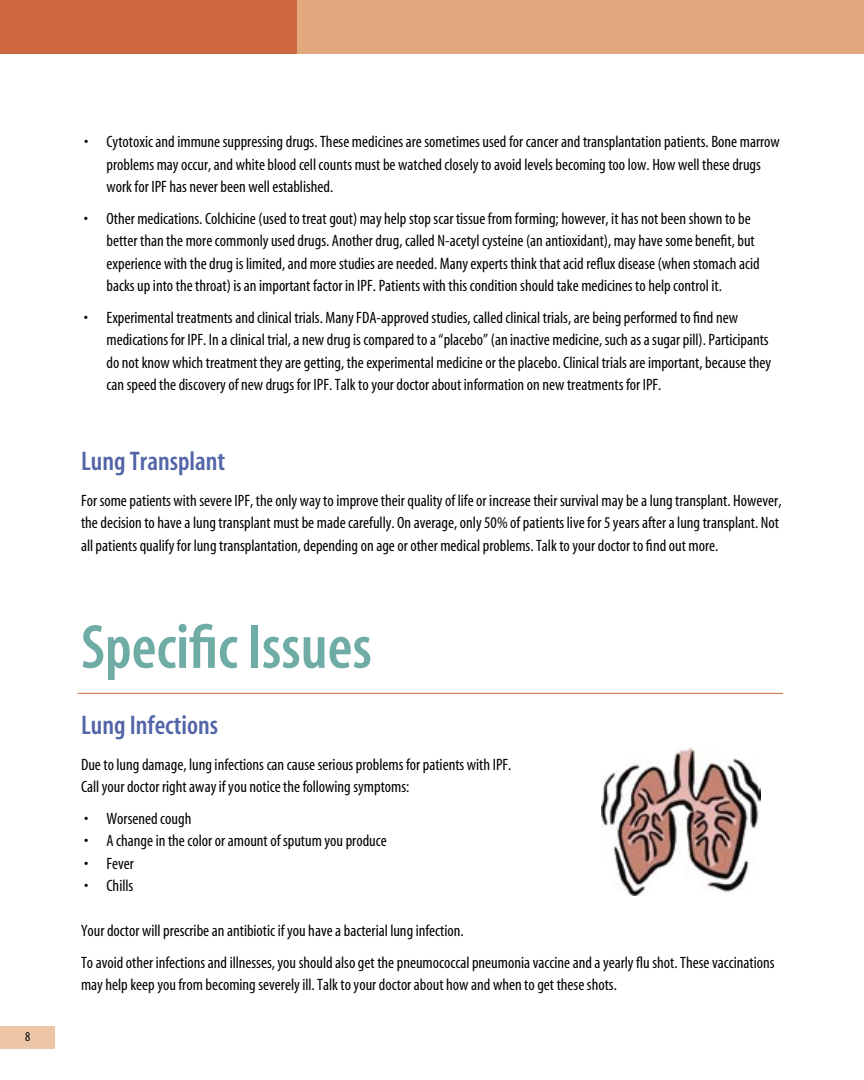
<style>
.page{position:relative;width:864px;height:1080px;background:#fff}
.page>*{position:absolute;margin:0;border:0;box-sizing:border-box;transform-origin:0 0}
.t1{font:63px "Myriad MM 565 300";color:#6faca5}
.t2{font:27px "Myriad MM 565 300";color:#5365a8}
.t3{font:16.5px/22.5px "Myriad MM 400 300";color:#000}
.t4{font:13.5px "Myriad MM 400 300";color:#000}
</style>
<div class="page">
<div style="left:0;top:0;width:54px;height:54px;background:#ce693f"></div>
<div style="left:297px;top:0;width:567px;height:54px;background:#e2a87e"></div>
<div style="left:54px;top:0;width:243px;height:54px;background:#ce693f"></div>
<div style="left:0;top:1027px;width:55px;height:22px;background:#ecc6a6"></div>
<img style="left:602px;top:747px;width:158px;height:149px">
<hr style="left:78px;top:693px;width:705px;height:1px;background:#ce693f">
<p class="t4" style="left:25px;top:1030px;width:7px">8</p>
<p class="t3" style="left:106px;top:131px;width:675px;text-indent:-22px">• Cytotoxic and immune suppressing drugs. These medicines are sometimes used for cancer and transplantation patients. Bone marrow problems may occur, and white blood cell counts must be watched closely to avoid levels becoming too low. How well these drugs work for IPF has never been well established.</p>
<p class="t3" style="left:106px;top:208px;width:655px;text-indent:-23px">• Other medications. Colchicine (used to treat gout) may help stop scar tissue from forming; however, it has not been shown to be better than the more commonly used drugs. Another drug, called N-acetyl cysteine (an antioxidant), may have some benefit, but experience with the drug is limited, and more studies are needed. Many experts think that acid reflux disease (when stomach acid backs up into the throat) is an important factor in IPF. Patients with this condition should take medicines to help control it.</p>
<p class="t3" style="left:106px;top:307px;width:666px;text-indent:-23px">• Experimental treatments and clinical trials. Many FDA-approved studies, called clinical trials, are being performed to find new medications for IPF. In a clinical trial, a new drug is compared to a “placebo” (an inactive medicine, such as a sugar pill). Participants do not know which treatment they are getting, the experimental medicine or the placebo. Clinical trials are important, because they can speed the discovery of new drugs for IPF. Talk to your doctor about information on new treatments for IPF.</p>
<h2 class="t2" style="left:81px;top:448px;width:146px">Lung Transplant</h2>
<p class="t3" style="left:81px;top:490px;width:702px">For some patients with severe IPF, the only way to improve their quality of life or increase their survival may be a lung transplant. However, the decision to have a lung transplant must be made carefully. On average, only 50% of patients live for 5 years after a lung transplant. Not all patients qualify for lung transplantation, depending on age or other medical problems. Talk to your doctor to find out more.</p>
<h1 class="t1" style="left:81px;top:616px;width:292px">Specific Issues</h1>
<h2 class="t2" style="left:81px;top:712px;width:139px">Lung Infections</h2>
<p class="t3" style="left:81px;top:754px;width:432px">Due to lung damage, lung infections can cause serious problems for patients with IPF.<br>Call your doctor right away if you notice the following symptoms:</p>
<p class="t3" style="left:84px;top:808px;width:109px">• Worsened cough</p>
<p class="t3" style="left:84px;top:830px;width:304px">• A change in the color or amount of sputum you produce</p>
<p class="t3" style="left:84px;top:853px;width:51px">• Fever</p>
<p class="t3" style="left:84px;top:875px;width:51px">• Chills</p>
<p class="t3" style="left:81px;top:916px;width:695px;line-height:31.5px">Your doctor will prescribe an antibiotic if you have a bacterial lung infection.<br>To avoid other infections and illnesses, you should also get the pneumococcal pneumonia vaccine and a yearly flu shot. These vaccinations</p>
<p class="t3" style="left:81px;top:974px;width:537px">may help keep you from becoming severely ill. Talk to your doctor about how and when to get these shots.</p>
</div>
